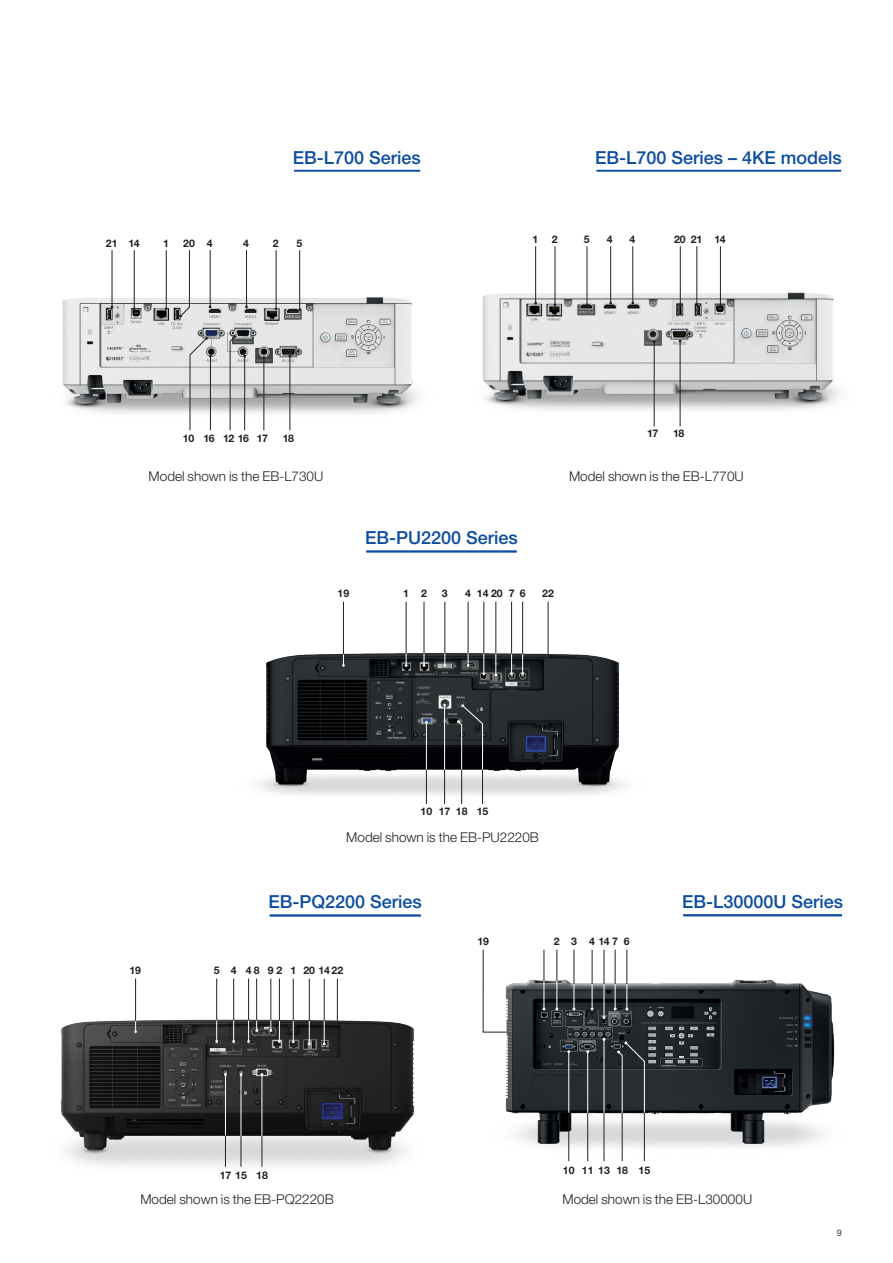
<style>
.page{position:relative;width:893px;height:1263px;background:#fff}
.page>*{position:absolute;margin:0;border:0;box-sizing:border-box;transform-origin:0 0}
.t1{font:500 18px "Helvetica Neue LT Pro";color:#0d4da1}
.t2{font:300 13.5px "Helvetica Neue LT Pro";color:#231f20}
.t3{font:700 10.5px "Helvetica Neue LT Pro";color:#231f20}
.t4{font:500 9px "Helvetica Neue LT Pro";color:#57585a}
</style>
<div class="page">
<hr style="left:683px;top:914px;width:159px;height:2px;background:#0d4da1">
<svg style="left:482px;top:949px;width:10px;height:84px"></svg>
<img style="left:482px;top:269px;width:357px;height:158px">
<hr style="left:535px;top:246px;width:1px;height:57px;background:#231f20">
<hr style="left:555px;top:246px;width:1px;height:59px;background:#231f20">
<hr style="left:587px;top:246px;width:1px;height:59px;background:#231f20">
<hr style="left:696px;top:246px;width:1px;height:59px;background:#231f20">
<hr style="left:680px;top:246px;width:1px;height:59px;background:#231f20">
<hr style="left:720px;top:246px;width:1px;height:60px;background:#231f20">
<hr style="left:632px;top:246px;width:1px;height:57px;background:#231f20">
<hr style="left:610px;top:246px;width:1px;height:57px;background:#231f20">
<hr style="left:654px;top:342px;width:1px;height:84px;background:#231f20">
<hr style="left:680px;top:341px;width:1px;height:85px;background:#231f20">
<img style="left:62px;top:273px;width:357px;height:158px">
<hr style="left:112px;top:250px;width:1px;height:57px;background:#231f20">
<hr style="left:134px;top:250px;width:1px;height:59px;background:#231f20">
<hr style="left:166px;top:250px;width:1px;height:59px;background:#231f20">
<svg style="left:179px;top:250px;width:11px;height:68px"></svg>
<hr style="left:276px;top:250px;width:1px;height:59px;background:#231f20">
<hr style="left:299px;top:250px;width:1px;height:60px;background:#231f20">
<hr style="left:210px;top:250px;width:1px;height:57px;background:#231f20">
<hr style="left:246px;top:250px;width:1px;height:57px;background:#231f20">
<svg style="left:189px;top:337px;width:23px;height:94px"></svg>
<svg style="left:229px;top:335px;width:7px;height:96px"></svg>
<hr style="left:244px;top:356px;width:1px;height:74px;background:#231f20">
<hr style="left:264px;top:358px;width:1px;height:72px;background:#231f20">
<hr style="left:290px;top:356px;width:1px;height:74px;background:#231f20">
<hr style="left:366px;top:550px;width:151px;height:3px;background:#0d4da1">
<img style="left:259px;top:605px;width:365px;height:200px">
<hr style="left:426px;top:722px;width:1px;height:48px;background:#fff">
<svg style="left:457px;top:704px;width:26px;height:66px;background:#2d3032"></svg>
<hr style="left:444px;top:705px;width:1px;height:65px;background:#fff">
<svg style="left:405px;top:636px;width:2px;height:31px"></svg>
<svg style="left:342px;top:636px;width:3px;height:31px"></svg>
<svg style="left:423px;top:636px;width:2px;height:31px"></svg>
<hr style="left:424px;top:602px;width:1px;height:51px;background:#231f20">
<svg style="left:443px;top:639px;width:3px;height:28px"></svg>
<hr style="left:444px;top:602px;width:1px;height:51px;background:#231f20">
<svg style="left:467px;top:639px;width:2px;height:28px"></svg>
<hr style="left:468px;top:602px;width:1px;height:51px;background:#231f20">
<hr style="left:483px;top:639px;width:1px;height:35px;background:#fff">
<hr style="left:483px;top:602px;width:1px;height:51px;background:#231f20">
<hr style="left:511px;top:643px;width:1px;height:31px;background:#fff">
<hr style="left:511px;top:602px;width:1px;height:52px;background:#231f20">
<hr style="left:522px;top:643px;width:1px;height:31px;background:#fff">
<hr style="left:522px;top:602px;width:1px;height:52px;background:#231f20">
<hr style="left:548px;top:602px;width:1px;height:52px;background:#231f20">
<hr style="left:495px;top:639px;width:1px;height:36px;background:#fff">
<hr style="left:495px;top:602px;width:1px;height:52px;background:#231f20">
<hr style="left:426px;top:770px;width:1px;height:34px;background:#231f20">
<hr style="left:444px;top:770px;width:1px;height:34px;background:#231f20">
<hr style="left:461px;top:770px;width:1px;height:34px;background:#231f20">
<hr style="left:482px;top:770px;width:1px;height:34px;background:#231f20">
<hr style="left:406px;top:602px;width:1px;height:51px;background:#231f20">
<hr style="left:343px;top:602px;width:1px;height:52px;background:#231f20">
<img style="left:492px;top:949px;width:343px;height:213px">
<hr style="left:568px;top:1052px;width:1px;height:61px;background:#fff">
<hr style="left:587px;top:1052px;width:1px;height:63px;background:#fff">
<svg style="left:617px;top:1041px;width:28px;height:86px;background:#515558"></svg>
<hr style="left:604px;top:1039px;width:1px;height:76px;background:#fff">
<hr style="left:544px;top:950px;width:1px;height:31px;background:#231f20">
<svg style="left:542px;top:981px;width:3px;height:29px"></svg>
<hr style="left:556px;top:950px;width:1px;height:31px;background:#231f20">
<svg style="left:555px;top:981px;width:3px;height:29px"></svg>
<hr style="left:574px;top:950px;width:1px;height:34px;background:#231f20">
<svg style="left:573px;top:984px;width:2px;height:26px"></svg>
<hr style="left:592px;top:950px;width:1px;height:34px;background:#231f20">
<svg style="left:591px;top:984px;width:2px;height:26px"></svg>
<hr style="left:615px;top:950px;width:1px;height:34px;background:#231f20">
<svg style="left:614px;top:984px;width:3px;height:26px"></svg>
<hr style="left:626px;top:950px;width:1px;height:34px;background:#231f20">
<svg style="left:625px;top:984px;width:3px;height:26px"></svg>
<hr style="left:604px;top:950px;width:1px;height:34px;background:#231f20">
<hr style="left:604px;top:984px;width:1px;height:33px;background:#fff">
<hr style="left:568px;top:1112px;width:1px;height:49px;background:#231f20">
<hr style="left:587px;top:1113px;width:1px;height:48px;background:#231f20">
<hr style="left:604px;top:1113px;width:1px;height:48px;background:#231f20">
<hr style="left:622px;top:1113px;width:1px;height:48px;background:#231f20">
<hr style="left:644px;top:1113px;width:1px;height:48px;background:#231f20">
<hr style="left:270px;top:914px;width:151px;height:3px;background:#0d4da1">
<img style="left:61px;top:998px;width:354px;height:169px">
<svg style="left:215px;top:1020px;width:3px;height:23px"></svg>
<svg style="left:232px;top:1020px;width:3px;height:23px"></svg>
<svg style="left:247px;top:1020px;width:11px;height:23px"></svg>
<svg style="left:269px;top:1020px;width:3px;height:12px"></svg>
<svg style="left:278px;top:1020px;width:3px;height:23px"></svg>
<svg style="left:292px;top:1020px;width:3px;height:23px"></svg>
<svg style="left:308px;top:1021px;width:3px;height:24px"></svg>
<svg style="left:323px;top:1021px;width:3px;height:24px"></svg>
<hr style="left:216px;top:978px;width:1px;height:42px;background:#231f20">
<hr style="left:233px;top:978px;width:1px;height:42px;background:#231f20">
<hr style="left:248px;top:978px;width:1px;height:42px;background:#231f20">
<hr style="left:256px;top:978px;width:1px;height:42px;background:#231f20">
<hr style="left:270px;top:978px;width:1px;height:42px;background:#231f20">
<hr style="left:279px;top:978px;width:1px;height:42px;background:#231f20">
<hr style="left:293px;top:978px;width:1px;height:42px;background:#231f20">
<hr style="left:324px;top:978px;width:1px;height:43px;background:#231f20">
<hr style="left:309px;top:978px;width:1px;height:43px;background:#231f20">
<hr style="left:225px;top:1074px;width:1px;height:62px;background:#fff">
<hr style="left:241px;top:1074px;width:1px;height:62px;background:#fff">
<hr style="left:262px;top:1074px;width:1px;height:62px;background:#fff">
<hr style="left:241px;top:1136px;width:1px;height:31px;background:#231f20">
<hr style="left:262px;top:1136px;width:1px;height:31px;background:#231f20">
<hr style="left:225px;top:1135px;width:1px;height:32px;background:#231f20">
<hr style="left:337px;top:978px;width:1px;height:43px;background:#231f20">
<svg style="left:134px;top:1003px;width:3px;height:30px"></svg>
<hr style="left:135px;top:978px;width:1px;height:43px;background:#231f20">
<hr style="left:294px;top:170px;width:126px;height:2px;background:#0d4da1">
<hr style="left:596px;top:170px;width:245px;height:2px;background:#0d4da1">
<h1 class="t1" style="left:293px;top:147px;width:130px">EB-L700 Series</h1>
<h1 class="t1" style="left:595px;top:147px;width:248px">EB-L700 Series – 4KE models</h1>
<p class="t3" style="left:106px;top:236px;width:35px">21 14</p>
<p class="t3" style="left:163px;top:236px;width:7px">1</p>
<p class="t3" style="left:183px;top:236px;width:31px">20 4</p>
<p class="t3" style="left:243px;top:236px;width:7px">4</p>
<p class="t3" style="left:273px;top:236px;width:7px">2</p>
<p class="t3" style="left:296px;top:236px;width:7px">5</p>
<p class="t3" style="left:532px;top:233px;width:7px">1</p>
<p class="t3" style="left:552px;top:233px;width:7px">2</p>
<p class="t3" style="left:584px;top:233px;width:7px">5</p>
<p class="t3" style="left:607px;top:233px;width:7px">4</p>
<p class="t3" style="left:630px;top:233px;width:7px">4</p>
<p class="t3" style="left:674px;top:233px;width:53px">20 21 14</p>
<p class="t3" style="left:183px;top:432px;width:87px">10 16 12 16 17</p>
<p class="t3" style="left:283px;top:432px;width:13px">18</p>
<p class="t2" style="left:149px;top:468px;width:176px">Model shown is the EB-L730U</p>
<p class="t3" style="left:647px;top:427px;width:13px">17</p>
<p class="t3" style="left:673px;top:427px;width:13px">18</p>
<p class="t2" style="left:569px;top:468px;width:176px">Model shown is the EB-L770U</p>
<h1 class="t1" style="left:365px;top:527px;width:154px">EB-PU2200 Series</h1>
<p class="t3" style="left:338px;top:587px;width:13px">19</p>
<p class="t3" style="left:403px;top:587px;width:25px">1 2</p>
<p class="t3" style="left:442px;top:587px;width:7px">3</p>
<p class="t3" style="left:465px;top:587px;width:62px">4 1420 7 6</p>
<p class="t3" style="left:542px;top:587px;width:13px">22</p>
<p class="t3" style="left:421px;top:805px;width:69px">10 17 18 15</p>
<p class="t2" style="left:346px;top:829px;width:194px">Model shown is the EB-PU2220B</p>
<h1 class="t1" style="left:269px;top:891px;width:155px">EB-PQ2200 Series</h1>
<p class="t3" style="left:129px;top:963px;width:13px">19</p>
<p class="t3" style="left:214px;top:963px;width:131px">5 4 48 9 2 1 20 1422</p>
<p class="t3" style="left:477px;top:934px;width:13px">19</p>
<p class="t3" style="left:554px;top:934px;width:77px">2 3 4147 6</p>
<h1 class="t1" style="left:682px;top:891px;width:163px">EB-L30000U Series</h1>
<p class="t3" style="left:220px;top:1169px;width:50px">17 15 18</p>
<p class="t2" style="left:140px;top:1191px;width:195px">Model shown is the EB-PQ2220B</p>
<p class="t3" style="left:563px;top:1164px;width:89px">10 11 13 18 15</p>
<p class="t2" style="left:562px;top:1191px;width:191px">Model shown is the EB-L30000U</p>
<p class="t4" style="left:837px;top:1227px;width:7px">9</p>
</div>
